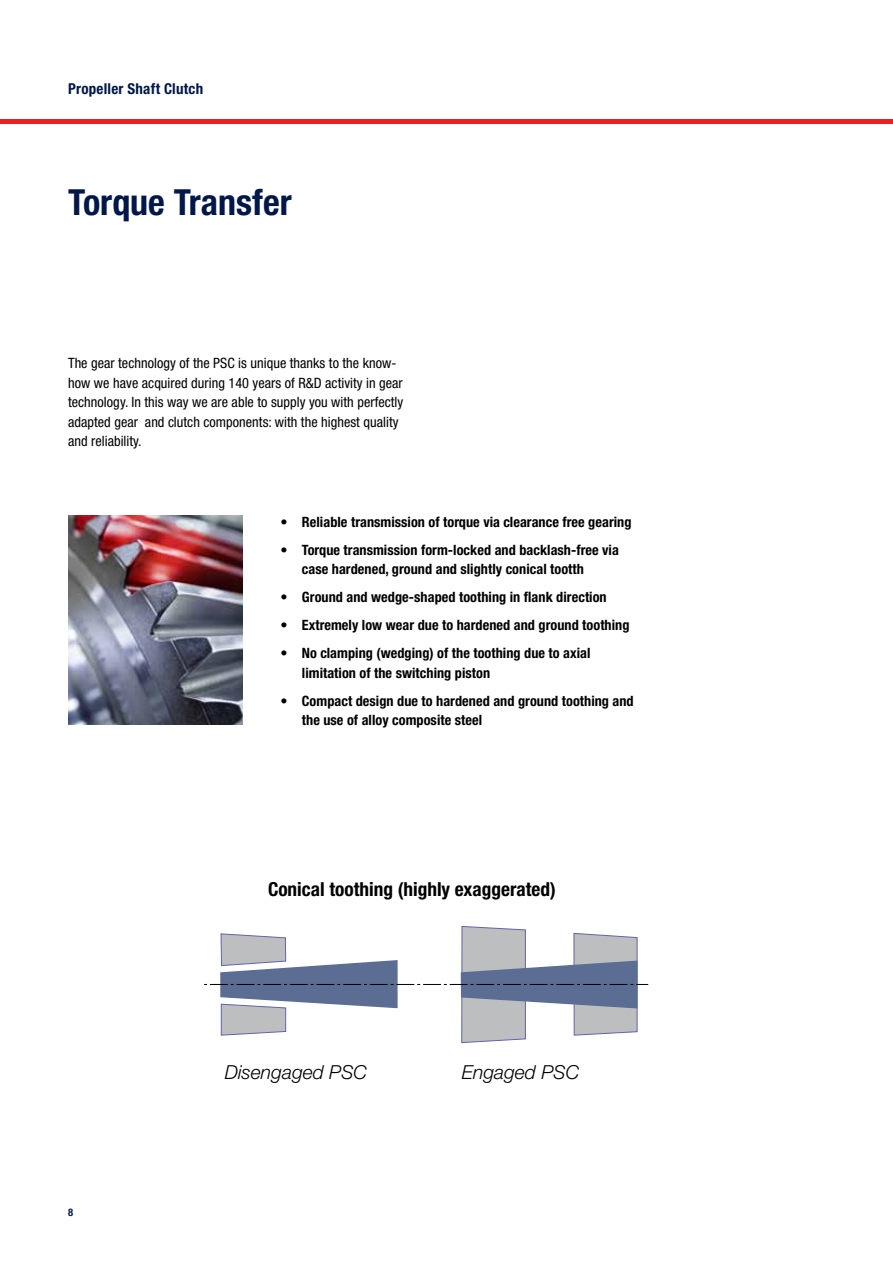
<style>
.page{position:relative;width:893px;height:1263px;background:#fff}
.page>*{position:absolute;margin:0;border:0;box-sizing:border-box;transform-origin:0 0}
.t1{font:700 condensed 36px "Helvetica Neue LT";color:#001849}
.t2{font:700 condensed 19.35px "Helvetica Neue LT";color:#000}
.t3{font:italic 300 19.35px "Helvetica Neue LT";color:#000}
.t4{font:700 condensed 15px "Helvetica Neue LT";letter-spacing:.015em;color:#001849}
.t5{font:700 condensed 14.25px/19.5px "Helvetica Neue LT";letter-spacing:.005em;color:#000}
.t6{font:condensed 14.25px/19.5px "Helvetica Neue LT";letter-spacing:.005em;color:#000}
.t7{font:700 condensed 10.5px "Helvetica Neue LT";color:#001849}
</style>
<div class="page">
<img style="left:68px;top:516px;width:174px;height:209px">
<hr style="left:0;top:119px;width:893px;height:4px;background:#ed1d24">
<svg style="left:204px;top:926px;width:444px;height:117px"></svg>
<p class="t4" style="left:68px;top:79px;width:137px">Propeller Shaft Clutch</p>
<h1 class="t1" style="left:68px;top:180px;width:225px">Torque Transfer</h1>
<p class="t6" style="left:68px;top:353px;width:337px">The gear technology of the PSC is unique thanks to the know&shy;how we have acquired during 140 years of R&amp;D activity in gear technology. In this way we are able to supply you with perfectly adapted gear and clutch components: with the highest quality and reliability.</p>
<p class="t5" style="left:281px;top:512px;width:352px">• Reliable transmission of torque via clearance free gearing</p>
<p class="t5" style="left:302px;top:540px;width:318px;text-indent:-21px">• Torque transmission form-locked and backlash-free via case hardened, ground and slightly conical tootth</p>
<p class="t5" style="left:281px;top:587px;width:328px">• Ground and wedge-shaped toothing in flank direction</p>
<p class="t5" style="left:281px;top:615px;width:350px">• Extremely low wear due to hardened and ground toothing</p>
<p class="t5" style="left:302px;top:643px;width:290px;text-indent:-21px">• No clamping (wedging) of the toothing due to axial limitation of the switching piston</p>
<p class="t5" style="left:302px;top:691px;width:333px;text-indent:-21px">• Compact design due to hardened and ground toothing and the use of alloy composite steel</p>
<h2 class="t2" style="left:268px;top:878px;width:289px">Conical toothing (highly exaggerated)</h2>
<p class="t7" style="left:68px;top:1206px;width:7px">8</p>
<h2 class="t3" style="left:225px;top:1060px;width:144px">Disengaged PSC</h2>
<h2 class="t3" style="left:462px;top:1060px;width:119px">Engaged PSC</h2>
</div>
